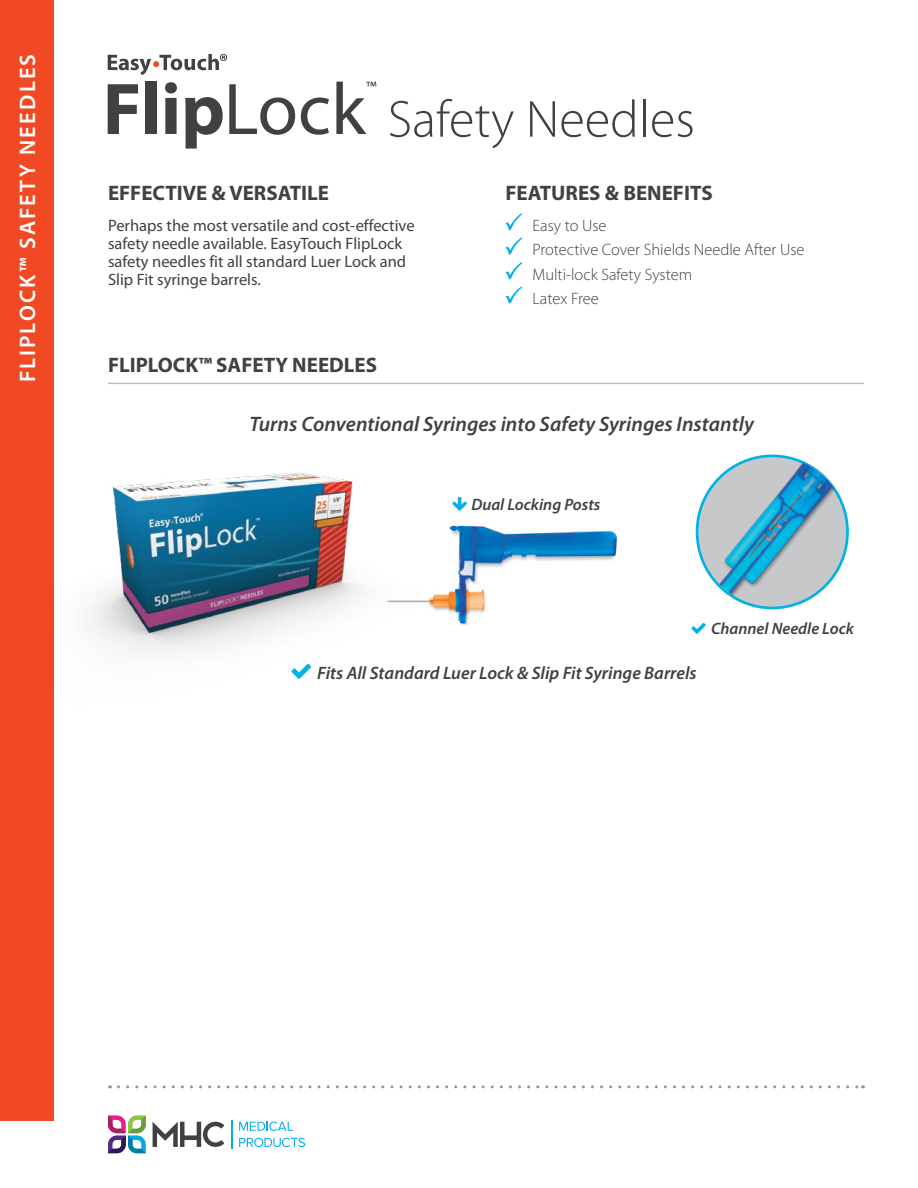
<style>
.page{position:relative;width:918px;height:1188px;background:#fff}
.page>*{position:absolute;margin:0;border:0;box-sizing:border-box;transform-origin:0 0}
.t1{font:300 52.5px "Myriad Pro";color:#414042}
.t2{font:600 22.5px "Myriad Pro";letter-spacing:.09em;color:#fff}
.t3{font:700 21px "Myriad Pro";color:#414042}
.t4{font:italic 600 21px "Myriad Pro";color:#414042}
.t5{font:italic 600 18px "Myriad Pro";color:#414042}
.t6{font:16.5px/18px "Myriad Pro";color:#414042}
.t7{font:300 16.5px/24.5px "Myriad Pro";color:#414042}
.t8{font:italic 600 16.5px "Myriad Pro";color:#414042}
</style>
<div class="page">
<svg style="left:108px;top:383px;width:14px;height:1px"></svg>
<hr style="left:122px;top:383px;width:80px;height:1px;background:#bcbec0">
<hr style="left:202px;top:383px;width:68px;height:1px;background:#bcbec0">
<hr style="left:270px;top:383px;width:68px;height:1px;background:#bcbec0">
<hr style="left:338px;top:383px;width:108px;height:1px;background:#bcbec0">
<hr style="left:446px;top:383px;width:80px;height:1px;background:#bcbec0">
<hr style="left:526px;top:383px;width:82px;height:1px;background:#bcbec0">
<hr style="left:608px;top:383px;width:108px;height:1px;background:#bcbec0">
<hr style="left:716px;top:383px;width:148px;height:1px;background:#bcbec0">
<img style="left:476px;top:525px;width:142px;height:89px">
<svg style="left:505px;top:213px;width:17px;height:18px"></svg>
<svg style="left:505px;top:237px;width:17px;height:18px"></svg>
<svg style="left:505px;top:262px;width:17px;height:18px"></svg>
<svg style="left:505px;top:286px;width:17px;height:18px"></svg>
<svg style="left:108px;top:54px;width:119px;height:21px"></svg>
<svg style="left:108px;top:84px;width:30px;height:50px"></svg>
<div style="left:145px;top:82px;width:11px;height:52px;background:#414042"></div>
<svg style="left:165px;top:82px;width:12px;height:52px"></svg>
<svg style="left:185px;top:97px;width:38px;height:52px"></svg>
<svg style="left:229px;top:84px;width:66px;height:51px"></svg>
<svg style="left:301px;top:98px;width:28px;height:37px"></svg>
<svg style="left:336px;top:82px;width:40px;height:52px"></svg>
<img style="left:695px;top:454px;width:154px;height:156px">
<svg style="left:118px;top:1085px;width:745px;height:3px"></svg>
<svg style="left:153px;top:1122px;width:71px;height:25px"></svg>
<svg style="left:108px;top:1115px;width:38px;height:38px"></svg>
<svg style="left:231px;top:1120px;width:1px;height:29px"></svg>
<svg style="left:239px;top:1122px;width:54px;height:9px"></svg>
<svg style="left:239px;top:1138px;width:66px;height:9px"></svg>
<div style="left:0;top:0;width:54px;height:1120px;background:#f04923"></div>
<img style="left:89px;top:472px;width:387px;height:179px">
<svg style="left:453px;top:497px;width:14px;height:14px"></svg>
<h2 class="t2" style="left:13px;top:382px;width:330px;rotate:-90deg">FLIPLOCK™ SAFETY NEEDLES</h2>
<h1 class="t1" style="left:388px;top:90px;width:309px">Safety Needles</h1>
<p class="t3" style="left:108px;top:179px;width:223px">EFFECTIVE &amp; VERSATILE</p>
<p class="t6" style="left:108px;top:216px;width:308px">Perhaps the most versatile and cost-effective safety needle available. EasyTouch FlipLock safety needles fit all standard Luer Lock and Slip Fit syringe barrels.</p>
<p class="t3" style="left:108px;top:351px;width:271px">FLIPLOCK™ SAFETY NEEDLES</p>
<p class="t3" style="left:506px;top:179px;width:209px">FEATURES &amp; BENEFITS</p>
<p class="t7" style="left:533px;top:213px;width:274px">Easy to Use<br>Protective Cover Shields Needle After Use<br>Multi-lock Safety System<br>Latex Free</p>
<p class="t4" style="left:250px;top:411px;width:506px">Turns Conventional Syringes into Safety Syringes Instantly</p>
<p class="t8" style="left:471px;top:494px;width:131px">Dual Locking Posts</p>
<p class="t5" style="left:317px;top:662px;width:381px">Fits All Standard Luer Lock &amp; Slip Fit Syringe Barrels</p>
<p class="t8" style="left:711px;top:618px;width:144px">Channel Needle Lock</p>
</div>
